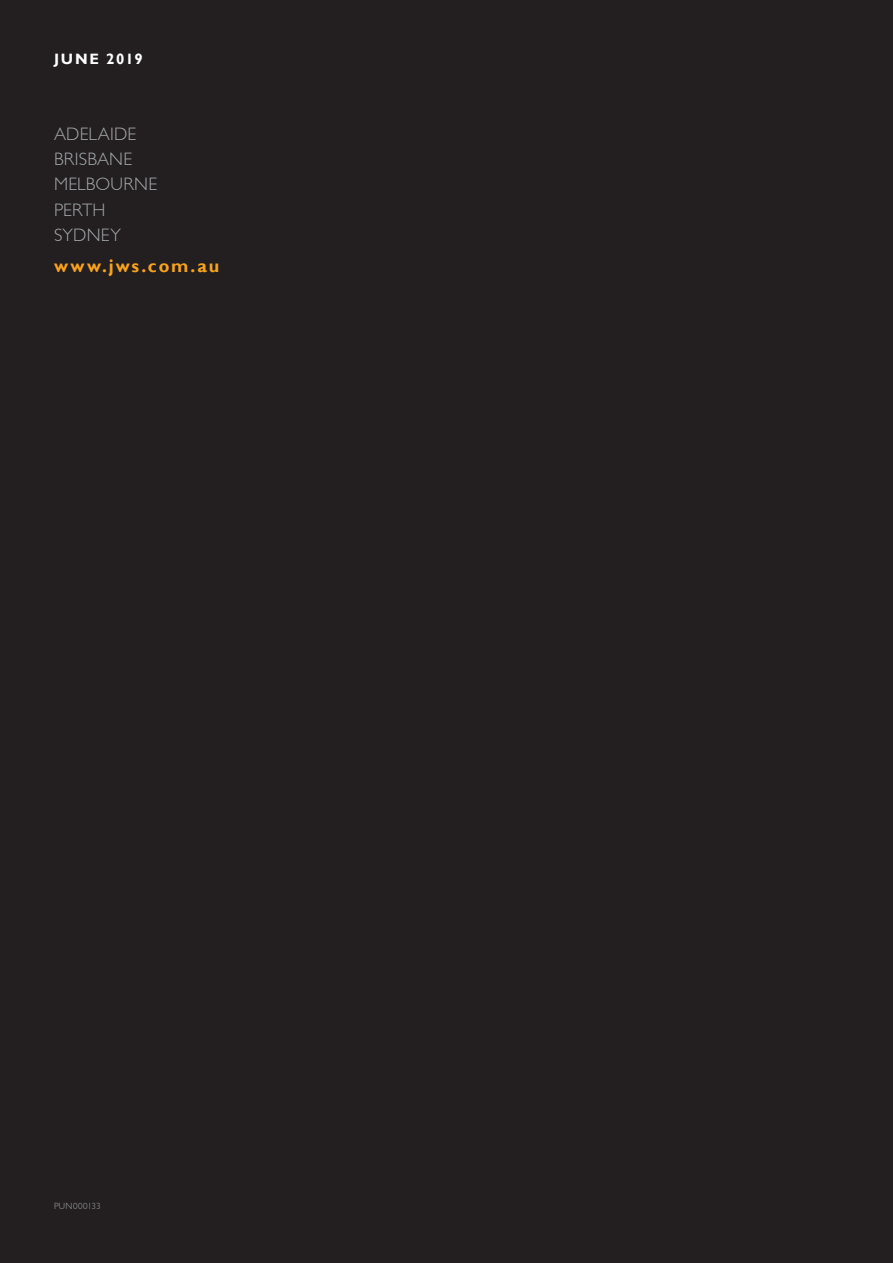
<style>
.page{position:relative;width:893px;height:1263px;background:#231f20}
.page>*{position:absolute;margin:0;border:0;box-sizing:border-box;transform-origin:0 0}
.t1{font:300 18px/25.2px "Gill Sans";letter-spacing:.01em;color:#a3a7a9}
.t2{font:700 18px "Gill Sans";letter-spacing:.105em;color:#f9a31b}
.t3{font:700 15px "Gill Sans";letter-spacing:.12em;color:#fff}
.t4{font:300 9px "Gill Sans";letter-spacing:.04em;color:#a3a7a9}
</style>
<div class="page">
<p class="t3" style="left:54px;top:50px;width:90px">JUNE 2019</p>
<p class="t1" style="left:54px;top:122px;width:105px">ADELAIDE<br>BRISBANE<br>MELBOURNE<br>PERTH<br>SYDNEY</p>
<p class="t2" style="left:54px;top:255px;width:167px">www.jws.com.au</p>
<p class="t4" style="left:54px;top:1201px;width:48px">PUN000133</p>
</div>
